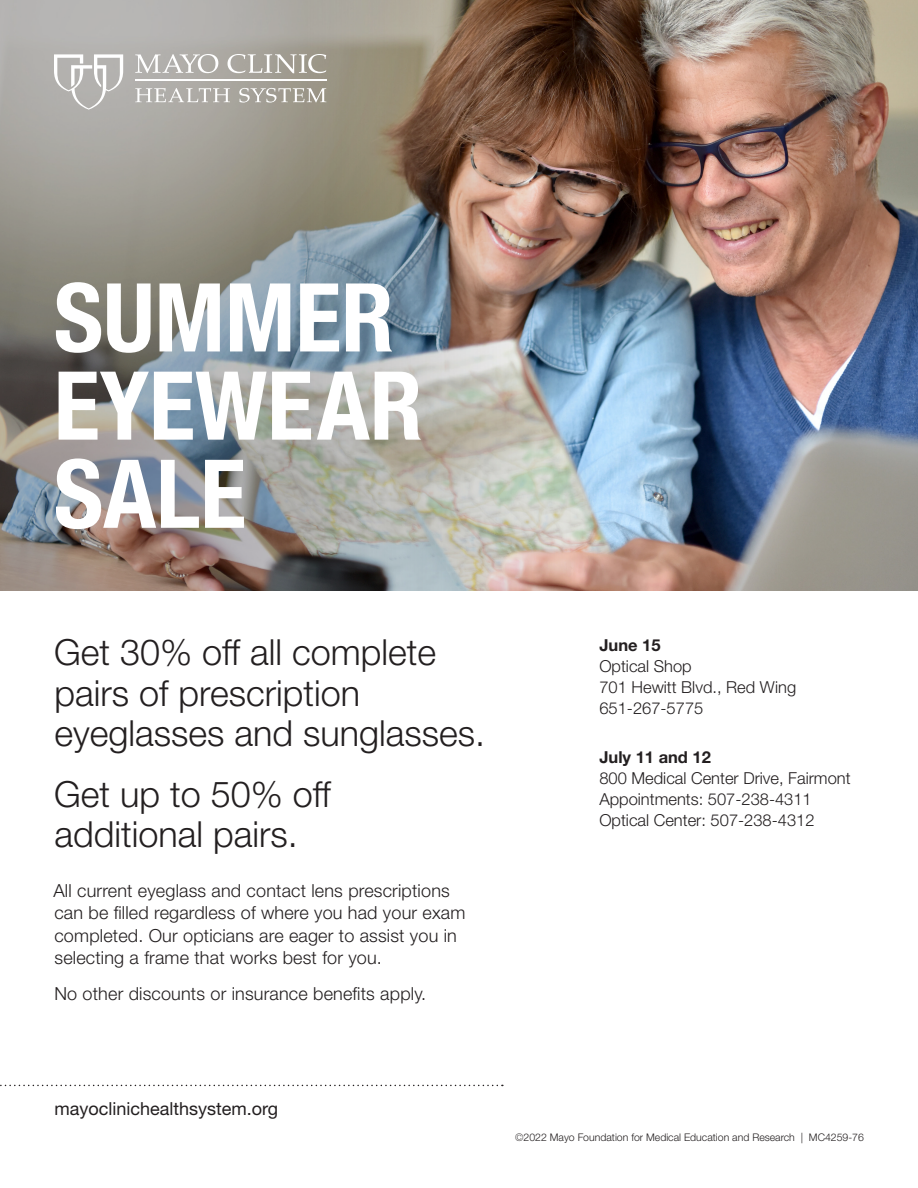
<style>
.page{position:relative;width:918px;height:1188px;background:#fff}
.page>*{position:absolute;margin:0;border:0;box-sizing:border-box;transform-origin:0 0}
.t1{font:700 condensed 95.25px/88.2px "Helvetica Neue LT Std";color:#fff}
.t2{font:300 36px/40.5px "Helvetica Neue LT Std";color:#231f20}
.t3{font:300 18px/22.5px "Helvetica Neue LT Std";letter-spacing:.01em;color:#231f20}
.t4{font:18px "Helvetica Neue LT Std";color:#231f20}
.t5{font:300 16.5px "Helvetica Neue LT Std";color:#231f20}
.t6{font:700 16.5px "Helvetica Neue LT Std";color:#231f20}
.t7{font:300 10.5px "Helvetica Neue LT Std";color:#231f20}
.s1{font-weight:100;font-stretch:condensed}
</style>
<div class="page">
<svg style="left:0;top:1085px;width:503px;height:1px"></svg>
<img style="left:0;top:0;width:918px;height:590px">
<svg style="left:54px;top:54px;width:69px;height:56px"></svg>
<svg style="left:228px;top:54px;width:98px;height:19px"></svg>
<svg style="left:135px;top:54px;width:83px;height:19px"></svg>
<svg style="left:135px;top:88px;width:95px;height:14px"></svg>
<svg style="left:239px;top:88px;width:87px;height:15px"></svg>
<hr style="left:135px;top:80px;width:191px;height:1px;background:#fff">
<p class="t1" style="left:54px;top:272px;width:370px">SUMMER<br>EYEWEAR<br>SALE</p>
<p class="t2" style="left:54px;top:631px;width:433px">Get 30% off all complete pairs of prescription eyeglasses and sunglasses.</p>
<p class="t2" style="left:54px;top:773px;width:278px">Get up to 50% off additional pairs.</p>
<p class="t3" style="left:53px;top:879px;width:414px">All current eyeglass and contact lens prescriptions can be filled regardless of where you had your exam completed. Our opticians are eager to assist you in selecting a frame that works best for you.</p>
<p class="t3" style="left:54px;top:982px;width:373px">No other discounts or insurance benefits apply.</p>
<p class="t6" style="left:599px;top:635px;width:63px">June 15</p>
<p class="t5" style="left:599px;top:656px;width:94px">Optical Shop</p>
<p class="t5" style="left:599px;top:677px;width:198px">701 Hewitt Blvd., Red Wing</p>
<p class="t5" style="left:599px;top:698px;width:105px">651-267-5775</p>
<p class="t6" style="left:599px;top:747px;width:113px">July 11 and 12</p>
<p class="t5" style="left:599px;top:768px;width:253px">800 Medical Center Drive, Fairmont</p>
<p class="t5" style="left:599px;top:789px;width:214px">Appointments: 507-238-4311</p>
<p class="t5" style="left:599px;top:810px;width:217px">Optical Center: 507-238-4312</p>
<p class="t4" style="left:55px;top:1098px;width:225px">mayoclinichealthsystem.org</p>
<p class="t7" style="left:515px;top:1131px;width:350px"><span class="s1">©</span>2022 Mayo Foundation for Medical Education and Research | MC4259-76</p>
</div>
